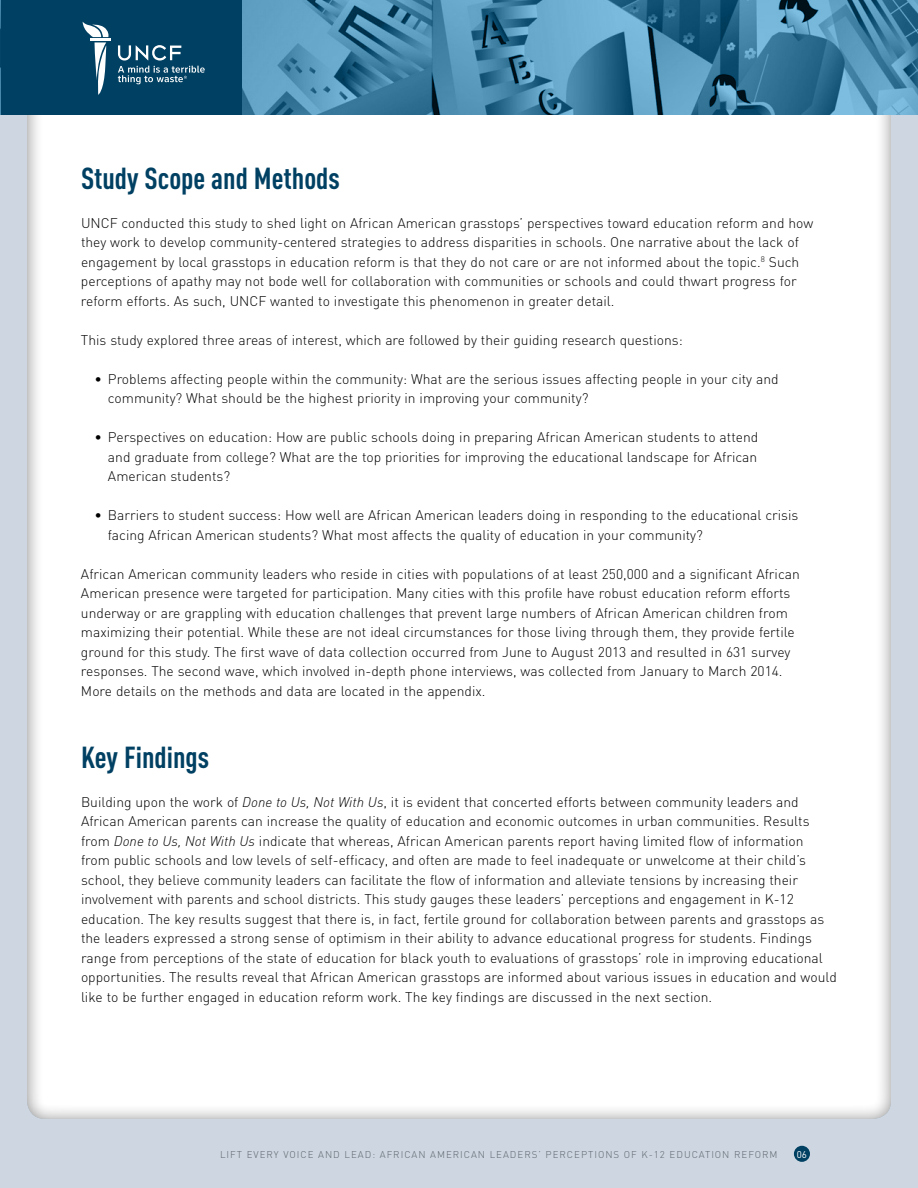
<style>
.page{position:relative;width:918px;height:1188px;background:#ced7e1}
.page>*{position:absolute;margin:0;border:0;box-sizing:border-box;transform-origin:0 0}
.t1{font:700 30px "DIN Cond";color:#004062}
.t2{font:300 13.8px/19.5px "DIN";color:#000}
.t3{font:300 9.75px "DIN";letter-spacing:.1em;color:#5c626c}
.t4{font:9.75px "DIN";color:#fff}
.s1{font-style:italic}
</style>
<div class="page">
<div style="left:26px;top:39px;width:866px;height:1080px;background:#000;opacity:.5"></div>
<div style="left:794px;top:1146px;width:16px;height:16px;background:#004062;border-radius:50%"></div>
<img style="left:0;top:0;width:2px;height:114px">
<div style="left:2px;top:0;width:916px;height:114px;background:#004062"></div>
<hr style="left:90px;top:39px;width:21px;height:2px;background:#fff">
<svg style="left:83px;top:22px;width:26px;height:73px"></svg>
<svg style="left:118px;top:45px;width:87px;height:39px"></svg>
<img style="left:242px;top:0;width:676px;height:114px">
<h1 class="t1" style="left:81px;top:160px;width:260px">Study Scope and Methods</h1>
<p class="t2" style="left:81px;top:213px;width:734px">UNCF conducted this study to shed light on African American grasstops’ perspectives toward education reform and how they work to develop community-centered strategies to address disparities in schools. One narrative about the lack of engagement by local grasstops in education reform is that they do not care or are not informed about the topic.<sup>8</sup> Such perceptions of apathy may not bode well for collaboration with communities or schools and could thwart progress for reform efforts. As such, UNCF wanted to investigate this phenomenon in greater detail.</p>
<p class="t2" style="left:81px;top:330px;width:603px">This study explored three areas of interest, which are followed by their guiding research questions:</p>
<p class="t2" style="left:108px;top:369px;width:672px;text-indent:-14px">• Problems affecting people within the community: What are the serious issues affecting people in your city and community? What should be the highest priority in improving your community?</p>
<p class="t2" style="left:108px;top:427px;width:652px;text-align:justify;text-indent:-14px">• Perspectives on education: How are public schools doing in preparing African American students to attend and graduate from college? What are the top priorities for improving the educational landscape for African American students?</p>
<p class="t2" style="left:108px;top:505px;width:692px;text-indent:-14px">• Barriers to student success: How well are African American leaders doing in responding to the educational crisis facing African American students? What most affects the quality of education in your community?</p>
<p class="t2" style="left:81px;top:564px;width:720px">African American community leaders who reside in cities with populations of at least 250,000 and a significant African American presence were targeted for participation. Many cities with this profile have robust education reform efforts underway or are grappling with education challenges that prevent large numbers of African American children from maximizing their potential. While these are not ideal circumstances for those living through them, they provide fertile ground for this study. The first wave of data collection occurred from June to August 2013 and resulted in 631 survey responses. The second wave, which involved in-depth phone interviews, was collected from January to March 2014.<br>More details on the methods and data are located in the appendix.</p>
<h1 class="t1" style="left:81px;top:739px;width:130px">Key Findings</h1>
<p class="t2" style="left:81px;top:792px;width:757px">Building upon the work of <span class="s1">Done to Us, Not With Us</span>, it is evident that concerted efforts between community leaders and African American parents can increase the quality of education and economic outcomes in urban communities. Results from <span class="s1">Done to Us, Not With Us</span> indicate that whereas, African American parents report having limited flow of information<br>from public schools and low levels of self-efficacy, and often are made to feel inadequate or unwelcome at their child’s school, they believe community leaders can facilitate the flow of information and alleviate tensions by increasing their involvement with parents and school districts. This study gauges these leaders’ perceptions and engagement in K-12 education. The key results suggest that there is, in fact, fertile ground for collaboration between parents and grasstops as the leaders expressed a strong sense of optimism in their ability to advance educational progress for students. Findings range from perceptions of the state of education for black youth to evaluations of grasstops’ role in improving educational opportunities. The results reveal that African American grasstops are informed about various issues in education and would like to be further engaged in education reform work. The key findings are discussed in the next section.</p>
<p class="t3" style="left:220px;top:1148px;width:559px">LIFT EVERY VOICE AND LEAD: AFRICAN AMERICAN LEADERS’ PERCEPTIONS OF K-12 EDUCATION REFORM</p>
<p class="t4" style="left:797px;top:1148px;width:12px">06</p>
</div>
